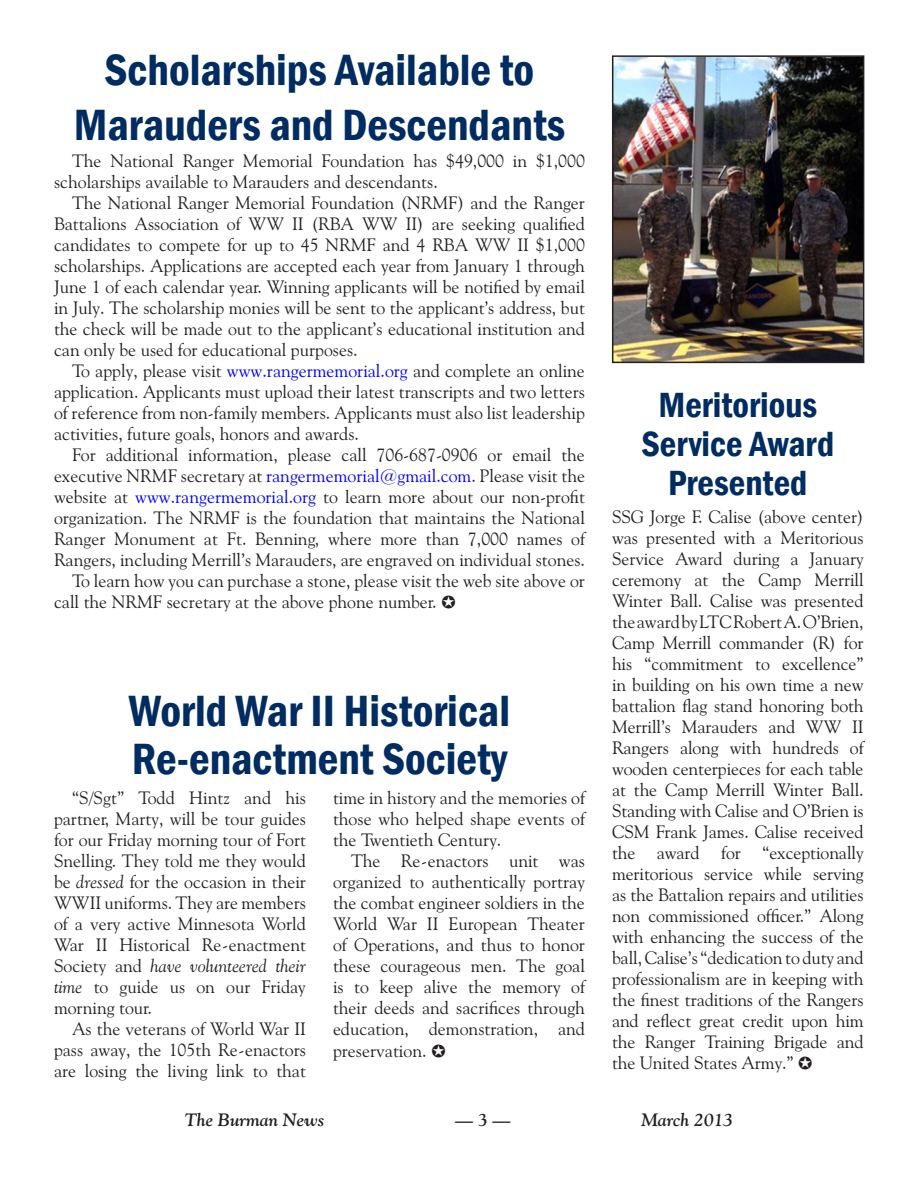
<style>
.page{position:relative;width:918px;height:1188px;background:#fff}
.page>*{position:absolute;margin:0;border:0;box-sizing:border-box;transform-origin:0 0}
.t1{font:600 condensed 45px/54.8px "Franklin Gothic";color:#002c62;text-align:center}
.t2{font:600 condensed 36px/39px "Franklin Gothic";color:#002c62;text-align:center}
.t3{font:18px/21px "Goudy Old Style BT";color:#231f20;text-align:justify}
.t4{font:italic 700 18px "Goudy Old Style BT";color:#231f20}
.t5{font:700 18px "Goudy Old Style BT";color:#231f20}
.s1{color:#00f}
.s2{font-style:italic}
</style>
<div class="page">
<img style="left:615px;top:58px;width:246px;height:302px">
<div style="left:612px;top:55px;width:252px;height:308px;border:2px solid #231f20"></div>
<h1 class="t1" style="left:74px;top:42px;width:493px">Scholarships Available to<br>Marauders and Descendants</h1>
<p class="t3" style="left:54px;top:150px;width:533px;text-indent:18px">The National Ranger Memorial Foundation has $49,000 in $1,000 scholarships available to Marauders and descendants.</p>
<p class="t3" style="left:54px;top:192px;width:533px;text-indent:18px">The National Ranger Memorial Foundation (NRMF) and the Ranger Battalions Association of WW II (RBA WW II) are seeking qualified candidates to compete for up to 45 NRMF and 4 RBA WW II $1,000 scholarships. Applications are accepted each year from January 1 through June 1 of each calendar year. Winning applicants will be notified by email in July. The scholarship monies will be sent to the applicant’s address, but the check will be made out to the applicant’s educational institution and can only be used for educational purposes.</p>
<p class="t3" style="left:54px;top:360px;width:533px;text-indent:18px">To apply, please visit <span class="s1">www.rangermemorial.org</span> and complete an online application. Applicants must upload their latest transcripts and two letters of reference from non-family members. Applicants must also list leadership activities, future goals, honors and awards.</p>
<p class="t3" style="left:72px;top:444px;width:514px">For additional information, please call 706-687-0906 or email the</p>
<p class="t3" style="left:54px;top:465px;width:533px">executive NRMF secretary at <span class="s1">rangermemorial@gmail.com</span>. Please visit the</p>
<p class="t3" style="left:54px;top:486px;width:533px">website at <span class="s1">www.rangermemorial.org</span> to learn more about our non-profit</p>
<p class="t3" style="left:54px;top:507px;width:533px">organization. The NRMF is the foundation that maintains the National</p>
<p class="t3" style="left:54px;top:528px;width:533px">Ranger Monument at Ft. Benning, where more than 7,000 names of</p>
<p class="t3" style="left:54px;top:549px;width:533px">Rangers, including Merrill’s Marauders, are engraved on individual stones.</p>
<p class="t3" style="left:72px;top:570px;width:514px">To learn how you can purchase a stone, please visit the web site above or</p>
<p class="t3" style="left:54px;top:591px;width:384px">call the NRMF secretary at the above phone number.</p>
<h1 class="t1" style="left:129px;top:686px;width:383px;line-height:48px;text-align:left">World War II Historical<br>Re-enactment Society</h1>
<p class="t3" style="left:54px;top:787px;width:254px;text-indent:18px">“S/Sgt” Todd Hintz and his partner, Marty, will be tour guides for our Friday morning tour of Fort Snelling. They told me they would be <span class="s2">dressed</span> for the occasion in their WWII uniforms. They are members of a very active Minnesota World War II Historical Re-enactment Society and <span class="s2">have volunteered their time</span> to guide us on our Friday morning tour.</p>
<p class="t3" style="left:54px;top:1018px;width:254px;text-indent:18px">As the veterans of World War II pass away, the 105th Re-enactors are losing the living link to that</p>
<p class="t3" style="left:333px;top:787px;width:254px">time in history and the memories of those who helped shape events of the Twentieth Century.</p>
<p class="t3" style="left:333px;top:850px;width:254px;text-indent:18px">The Re-enactors unit was organized to authentically portray the combat engineer soldiers in the World War II European Theater of Operations, and thus to honor these courageous men. The goal is to keep alive the memory of their deeds and sacrifices through education, demonstration, and preservation.</p>
<h2 class="t2" style="left:641px;top:385px;width:194px">Meritorious<br>Service Award<br>Presented</h2>
<p class="t3" style="left:612px;top:506px;width:253px">SSG Jorge F. Calise (above center) was presented with a Meritorious Service Award during a January ceremony at the Camp Merrill Winter Ball. Calise was presented the award by LTC Robert A. O’Brien, Camp Merrill commander (R) for his “commitment to excellence” in building on his own time a new battalion flag stand honoring both Merrill’s Marauders and WW II Rangers along with hundreds of wooden centerpieces for each table at the Camp Merrill Winter Ball.<br>Standing with Calise and O’Brien is CSM Frank James. Calise received the award for “exceptionally meritorious service while serving as the Battalion repairs and utilities non commissioned officer.” Along with enhancing the success of the ball, Calise’s “dedication to duty and professionalism are in keeping with the finest traditions of the Rangers and reflect great credit upon him the Ranger Training Brigade and the United States Army.”</p>
<p class="t4" style="left:185px;top:1109px;width:141px">The Burman News</p>
<p class="t5" style="left:455px;top:1109px;width:57px">— 3 —</p>
<p class="t4" style="left:641px;top:1109px;width:93px">March 2013</p>
</div>
